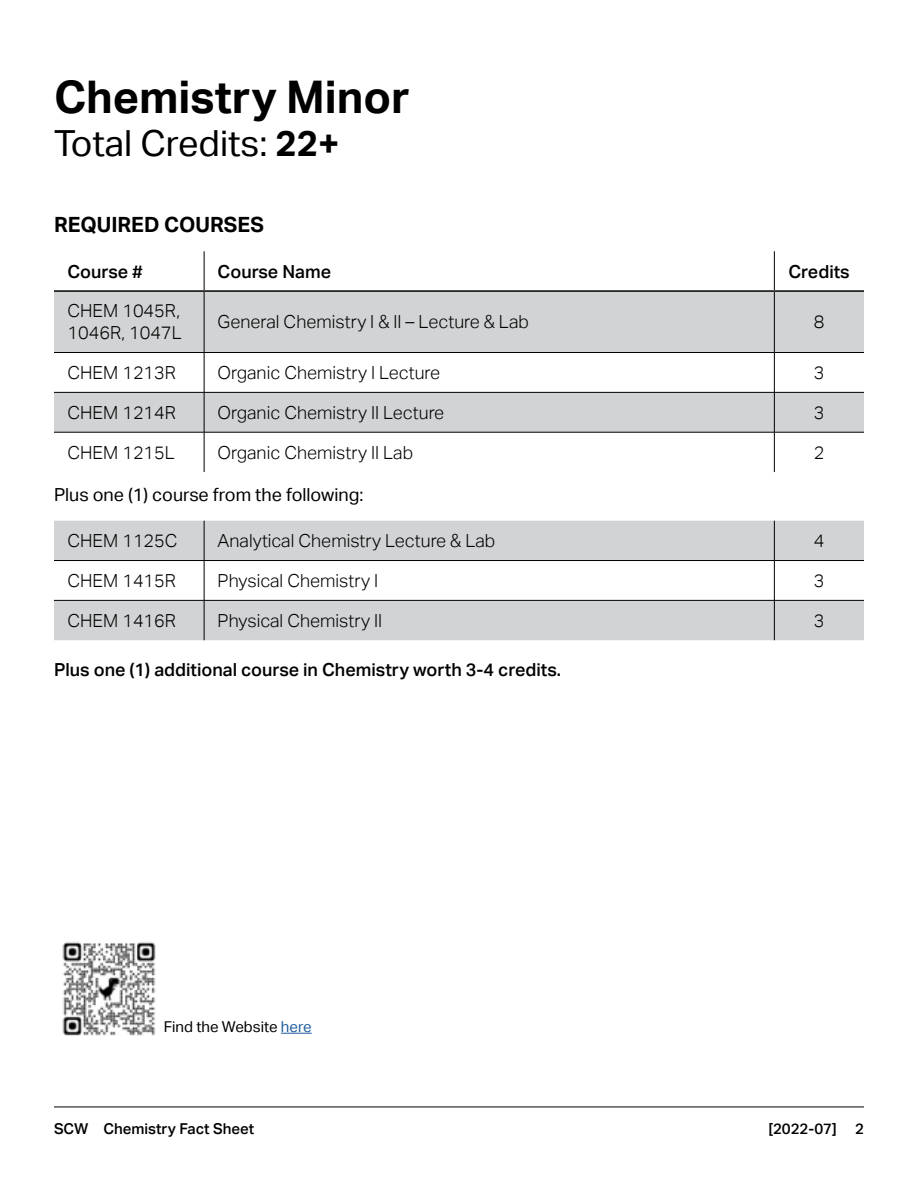
<style>
.page{position:relative;width:918px;height:1188px;background:#fff}
.page>*{position:absolute;margin:0;border:0;box-sizing:border-box;transform-origin:0 0}
.t1{font:700 45px "Aktiv Grotesk";color:#000}
.t2{font:36px "Aktiv Grotesk";color:#000}
.t3{font:700 21px "Aktiv Grotesk";color:#000}
.t4{font:300 18px/21.6px "Aktiv Grotesk";color:#000}
.t5{font:500 18px "Aktiv Grotesk";color:#000}
.t6{font:18px "Aktiv Grotesk";color:#000}
.t7{font:500 15px "Aktiv Grotesk";color:#000}
.t8{font:15px "Aktiv Grotesk";color:#000}
.s1{font-weight:700}
.s2{color:#215e9e}
</style>
<div class="page">
<img style="left:62px;top:942px;width:94px;height:94px">
<hr style="left:281px;top:1033px;width:31px;height:1px;background:#215e9e">
<hr style="left:54px;top:1107px;width:810px;height:1px;background:#000">
<svg style="left:54px;top:292px;width:810px;height:140px;fill:#d1d3d4"></svg>
<hr style="left:204px;top:251px;width:1px;height:39px;background:#000">
<hr style="left:774px;top:251px;width:1px;height:39px;background:#000">
<hr style="left:204px;top:292px;width:1px;height:60px;background:#000">
<hr style="left:774px;top:292px;width:1px;height:60px;background:#000">
<hr style="left:54px;top:352px;width:150px;height:1px;background:#000">
<hr style="left:204px;top:352px;width:570px;height:1px;background:#000">
<hr style="left:204px;top:353px;width:1px;height:39px;background:#000">
<hr style="left:774px;top:352px;width:90px;height:1px;background:#000">
<hr style="left:774px;top:353px;width:1px;height:39px;background:#000">
<hr style="left:54px;top:392px;width:150px;height:1px;background:#000">
<hr style="left:204px;top:392px;width:570px;height:1px;background:#000">
<hr style="left:204px;top:393px;width:1px;height:39px;background:#000">
<hr style="left:774px;top:392px;width:90px;height:1px;background:#000">
<hr style="left:774px;top:393px;width:1px;height:39px;background:#000">
<hr style="left:54px;top:432px;width:150px;height:1px;background:#000">
<hr style="left:204px;top:432px;width:570px;height:1px;background:#000">
<hr style="left:204px;top:432px;width:1px;height:40px;background:#000">
<hr style="left:774px;top:432px;width:90px;height:1px;background:#000">
<hr style="left:774px;top:432px;width:1px;height:40px;background:#000">
<hr style="left:54px;top:290px;width:150px;height:2px;background:#000">
<hr style="left:204px;top:290px;width:570px;height:2px;background:#000">
<hr style="left:774px;top:290px;width:90px;height:2px;background:#000">
<svg style="left:54px;top:521px;width:810px;height:119px;fill:#d1d3d4"></svg>
<hr style="left:204px;top:521px;width:1px;height:39px;background:#000">
<hr style="left:774px;top:521px;width:1px;height:39px;background:#000">
<hr style="left:54px;top:560px;width:150px;height:1px;background:#000">
<hr style="left:204px;top:560px;width:570px;height:1px;background:#000">
<hr style="left:204px;top:561px;width:1px;height:39px;background:#000">
<hr style="left:774px;top:560px;width:90px;height:1px;background:#000">
<hr style="left:774px;top:561px;width:1px;height:39px;background:#000">
<hr style="left:54px;top:600px;width:150px;height:1px;background:#000">
<hr style="left:204px;top:600px;width:570px;height:1px;background:#000">
<hr style="left:204px;top:601px;width:1px;height:39px;background:#000">
<hr style="left:774px;top:600px;width:90px;height:1px;background:#000">
<hr style="left:774px;top:601px;width:1px;height:39px;background:#000">
<h1 class="t1" style="left:54px;top:71px;width:357px">Chemistry Minor</h1>
<h2 class="t2" style="left:54px;top:122px;width:287px">Total Credits: <span class="s1">22+</span></h2>
<p class="t3" style="left:54px;top:212px;width:211px">REQUIRED COURSES</p>
<p class="t5" style="left:68px;top:261px;width:77px">Course #</p>
<p class="t5" style="left:218px;top:261px;width:115px">Course Name</p>
<p class="t5" style="left:789px;top:261px;width:63px">Credits</p>
<p class="t4" style="left:68px;top:300px;width:116px">CHEM 1045R,<br>1046R, 1047L</p>
<p class="t4" style="left:218px;top:311px;width:313px">General Chemistry I &amp; II – Lecture &amp; Lab</p>
<p class="t4" style="left:814px;top:311px;width:12px">8</p>
<p class="t4" style="left:68px;top:362px;width:110px">CHEM 1213R</p>
<p class="t4" style="left:218px;top:362px;width:224px">Organic Chemistry I Lecture</p>
<p class="t4" style="left:814px;top:362px;width:12px">3</p>
<p class="t4" style="left:68px;top:402px;width:110px">CHEM 1214R</p>
<p class="t4" style="left:218px;top:402px;width:228px">Organic Chemistry II Lecture</p>
<p class="t4" style="left:814px;top:402px;width:12px">3</p>
<p class="t4" style="left:68px;top:442px;width:109px">CHEM 1215L</p>
<p class="t4" style="left:218px;top:442px;width:197px">Organic Chemistry II Lab</p>
<p class="t4" style="left:814px;top:442px;width:12px">2</p>
<p class="t6" style="left:54px;top:484px;width:311px">Plus one (1) course from the following:</p>
<p class="t4" style="left:68px;top:530px;width:112px">CHEM 1125C</p>
<p class="t4" style="left:218px;top:530px;width:279px">Analytical Chemistry Lecture &amp; Lab</p>
<p class="t4" style="left:814px;top:530px;width:12px">4</p>
<p class="t4" style="left:68px;top:570px;width:110px">CHEM 1415R</p>
<p class="t4" style="left:218px;top:570px;width:162px">Physical Chemistry I</p>
<p class="t4" style="left:814px;top:570px;width:12px">3</p>
<p class="t4" style="left:68px;top:610px;width:110px">CHEM 1416R</p>
<p class="t4" style="left:218px;top:610px;width:166px">Physical Chemistry II</p>
<p class="t4" style="left:814px;top:610px;width:12px">3</p>
<p class="t5" style="left:54px;top:659px;width:509px">Plus one (1) additional course in Chemistry worth 3-4 credits.</p>
<p class="t8" style="left:164px;top:1018px;width:149px">Find the Website <span class="s2">here</span></p>
<p class="t7" style="left:54px;top:1121px;width:202px">SCW Chemistry Fact Sheet</p>
<p class="t7" style="left:768px;top:1121px;width:97px">[2022-07] 2</p>
</div>
